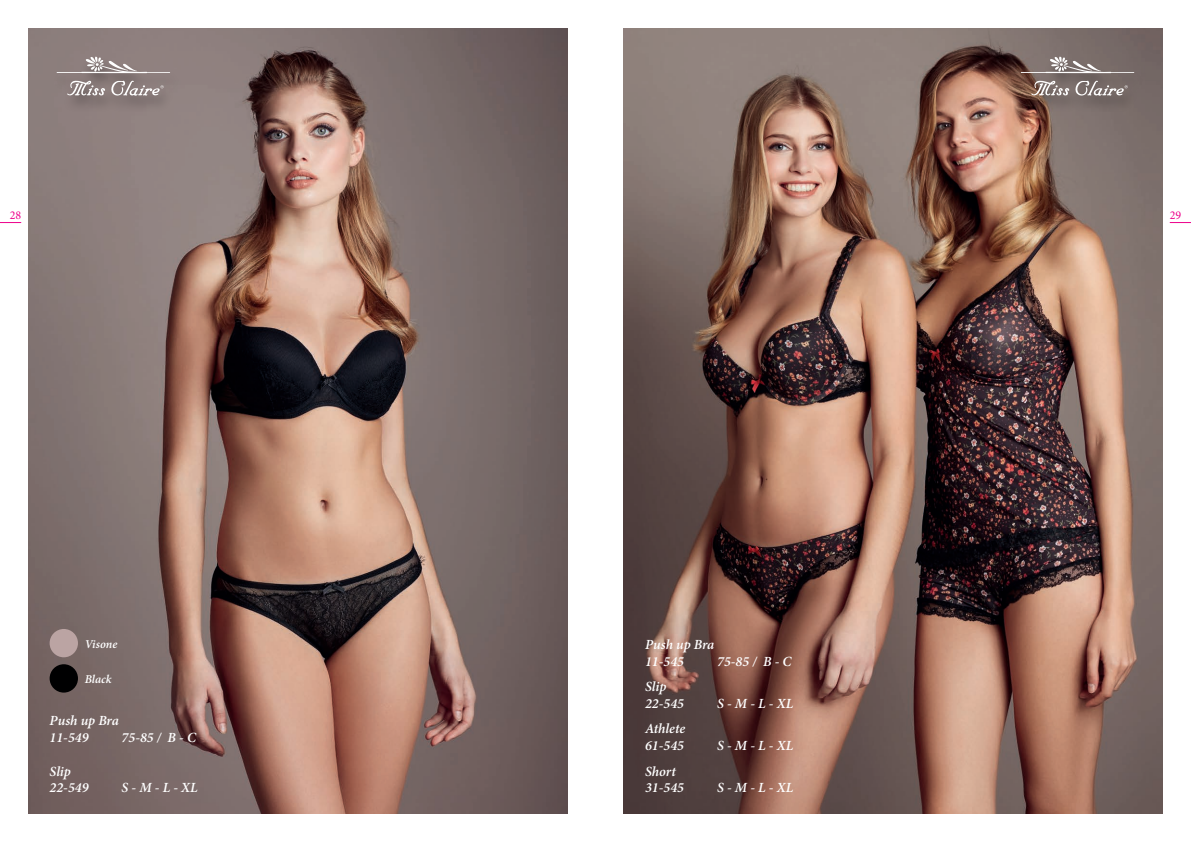
<style>
.page{position:relative;width:1191px;height:842px;background:#fff}
.page>*{position:absolute;margin:0;border:0;box-sizing:border-box;transform-origin:0 0}
.t1{font:italic 600 14px/16.8px "Minion Pro";color:#fff}
.t2{font:italic 600 12px "Minion Pro";letter-spacing:-.005em;color:#fff}
.t3{font:12px "Minion Pro";color:#ed028c}
</style>
<div class="page">
<img style="left:624px;top:28px;width:538px;height:786px">
<img style="left:28px;top:28px;width:539px;height:786px">
<div style="left:50px;top:629px;width:28px;height:28px;background:#bba4a3;border-radius:50%"></div>
<div style="left:50px;top:664px;width:28px;height:29px;background:#000001;border-radius:50%"></div>
<div style="left:1015px;top:56px;width:129px;height:57px;background:#231f20;opacity:.5"></div>
<svg style="left:1020px;top:56px;width:114px;height:40px;background:#8b7e7a"></svg>
<div style="left:51px;top:56px;width:130px;height:57px;background:#8c7e7c"></div>
<svg style="left:57px;top:56px;width:113px;height:40px"></svg>
<svg style="left:1170px;top:222px;width:21px;height:1px"></svg>
<svg style="left:0;top:222px;width:21px;height:1px"></svg>
<p class="t3" style="left:10px;top:207px;width:13px">28</p>
<p class="t3" style="left:1169px;top:207px;width:13px">29</p>
<p class="t2" style="left:85px;top:635px;width:34px">Visone</p>
<p class="t2" style="left:85px;top:670px;width:28px">Black</p>
<p class="t1" style="left:50px;top:712px;width:71px">Push up Bra<br>11-549</p>
<p class="t1" style="left:122px;top:729px;width:76px">75-85 / B - C</p>
<p class="t1" style="left:50px;top:762px;width:40px">Slip<br>22-549</p>
<p class="t1" style="left:122px;top:779px;width:78px">S - M - L - XL</p>
<p class="t1" style="left:645px;top:636px;width:71px">Push up Bra<br>11-545</p>
<p class="t1" style="left:717px;top:653px;width:76px">75-85 / B - C</p>
<p class="t1" style="left:645px;top:678px;width:40px">Slip<br>22-545</p>
<p class="t1" style="left:645px;top:720px;width:41px">Athlete<br>61-545</p>
<p class="t1" style="left:645px;top:762px;width:40px">Short<br>31-545</p>
<p class="t1" style="left:717px;top:695px;width:78px">S - M - L - XL</p>
<p class="t1" style="left:717px;top:737px;width:78px">S - M - L - XL</p>
<p class="t1" style="left:717px;top:779px;width:78px">S - M - L - XL</p>
</div>
